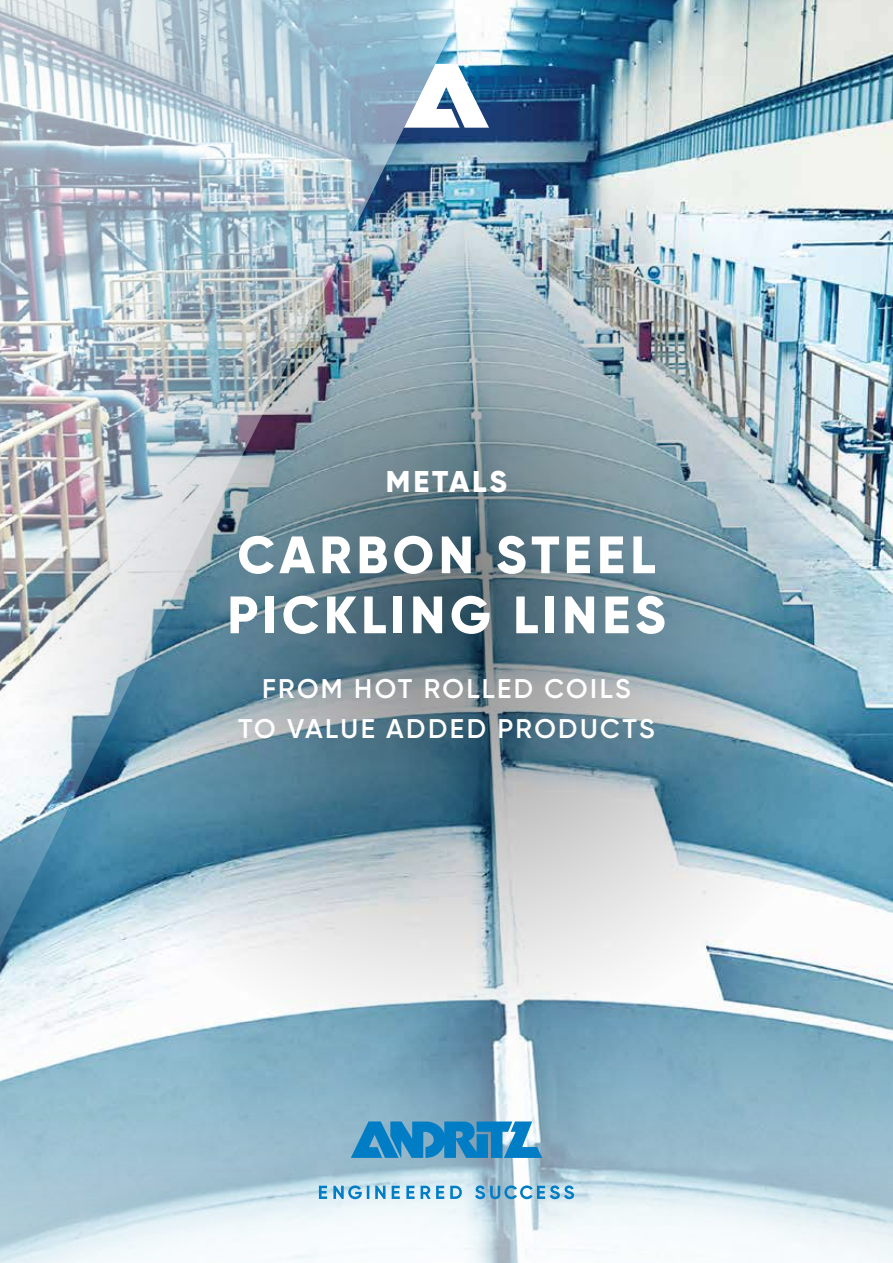
<style>
.page{position:relative;width:893px;height:1263px;background:#fff}
.page>*{position:absolute;margin:0;border:0;box-sizing:border-box;transform-origin:0 0}
.ANDRITZ_Level_2-3-Co{font:800 52.5px/60px "Gilroy";letter-spacing:.09em;color:#fff}
.ANDRITZ_Level_2-3_Co{font:800 30px "Gilroy";letter-spacing:.095em;color:#fff}
.ANDRITZ_Level_2-3_Co-2{font:600 27px "Gilroy";letter-spacing:.09em;color:#fff}
</style>
<div class="page">
<img style="left:473px;top:0;width:420px;height:785px">
<svg style="left:0;top:785px;width:893px;height:478px"></svg>
<img style="left:3px;top:138px;width:887px;height:904px;border-radius:50%">
<img style="left:0;top:0;width:473px;height:973px">
<svg style="left:404px;top:64px;width:85px;height:64px"></svg>
<svg style="left:351px;top:1121px;width:191px;height:37px;background:#2f90c7"></svg>
<svg style="left:319px;top:1185px;width:255px;height:14px;background:#86bfde"></svg>
<p class="ANDRITZ_Level_2-3_Co" style="left:386px;top:462px;width:123px">METALS</p>
<p class="ANDRITZ_Level_2-3-Co" style="left:227px;top:525px;width:440px">CARBON STEEL<br>PICKLING LINES</p>
<p class="ANDRITZ_Level_2-3_Co-2" style="left:262px;top:672px;width:370px">FROM HOT ROLLED COILS</p>
<p class="ANDRITZ_Level_2-3_Co-2" style="left:238px;top:712px;width:418px">TO VALUE ADDED PRODUCTS</p>
</div>
